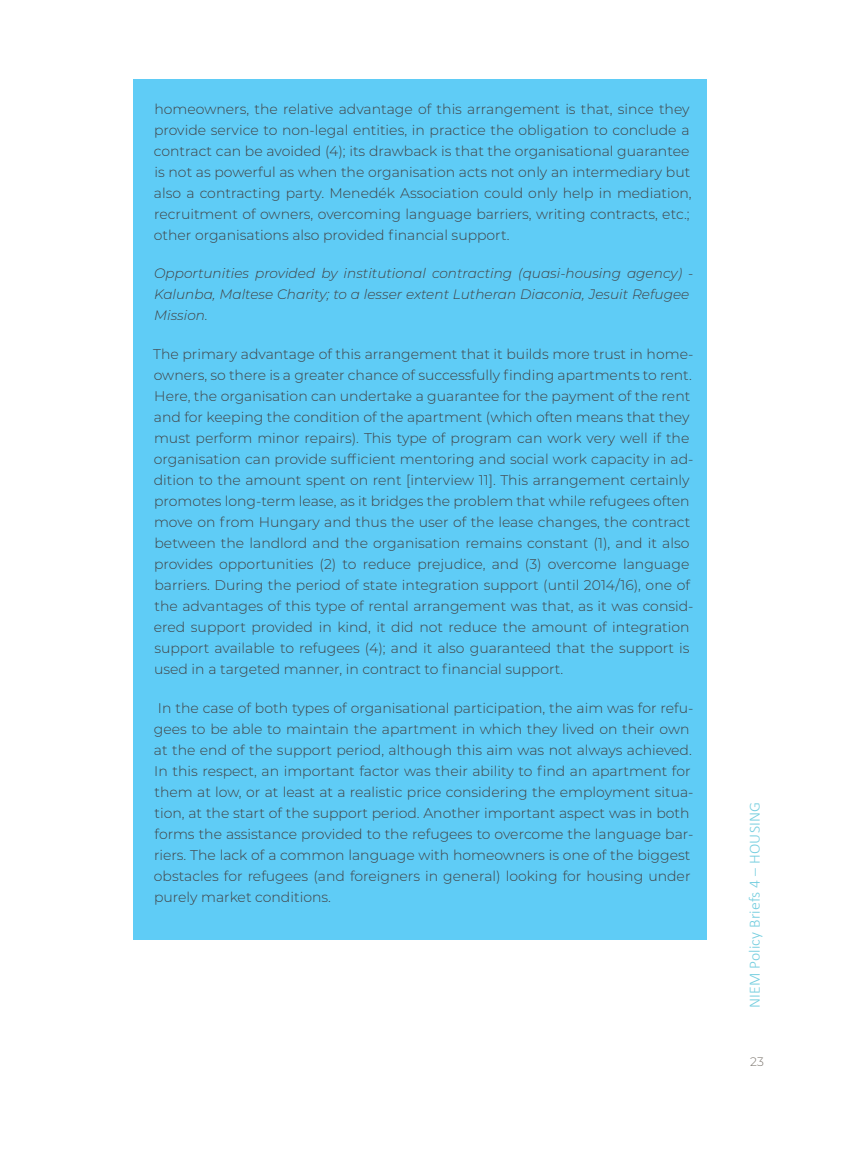
<style>
.page{position:relative;width:844px;height:1166px;background:#fff}
.page>*{position:absolute;margin:0;border:0;box-sizing:border-box;transform-origin:0 0}
.t1{font:300 15.75px "Calibri";letter-spacing:.01em;color:#75cedf}
.t2{font:300 14px/21px "Montserrat";color:#414042}
.t3{font:italic 300 13.65px/21px "Montserrat";color:#414042}
.t4{font:300 12.25px "Montserrat";color:#7d7770}
</style>
<div class="page">
<div style="left:133px;top:79px;width:573px;height:860px;background:#5fccf6"></div>
<p class="t2" style="left:154px;top:98px;width:539px">homeowners, the relative advantage of this arrangement is that, since they provide service to non-legal entities, in practice the obligation to conclude a contract can be avoided (4); its drawback is that the organisational guarantee is not as powerful as when the organisation acts not only an intermediary but also a contracting party. Menedék Association could only help in mediation, recruitment of owners, overcoming language barriers, writing contracts, etc.; other organisations also provided financial support.</p>
<p class="t3" style="left:154px;top:263px;width:540px">Opportunities provided by institutional contracting (quasi-housing agency) -<br>Kalunba, Maltese Charity; to a lesser extent Lutheran Diaconia, Jesuit Refugee<br>Mission.</p>
<p class="t2" style="left:153px;top:343px;width:541px">The primary advantage of this arrangement that it builds more trust in home&shy;owners, so there is a greater chance of successfully finding apartments to rent.<br>Here, the organisation can undertake a guarantee for the payment of the rent and for keeping the condition of the apartment (which often means that they must perform minor repairs). This type of program can work very well if the organisation can provide sufficient mentoring and social work capacity in ad&shy;dition to the amount spent on rent [interview 11]. This arrangement certainly promotes long-term lease, as it bridges the problem that while refugees often move on from Hungary and thus the user of the lease changes, the contract between the landlord and the organisation remains constant (1), and it also provides opportunities (2) to reduce prejudice, and (3) overcome language barriers. During the period of state integration support (until 2014/16), one of the advantages of this type of rental arrangement was that, as it was consid&shy;ered support provided in kind, it did not reduce the amount of integration support available to refugees (4); and it also guaranteed that the support is used in a targeted manner, in contract to financial support.</p>
<p class="t2" style="left:154px;top:696px;width:541px">In the case of both types of organisational participation, the aim was for refu&shy;gees to be able to maintain the apartment in which they lived on their own at the end of the support period, although this aim was not always achieved.<br>In this respect, an important factor was their ability to find an apartment for them at low, or at least at a realistic price considering the employment situa&shy;tion, at the start of the support period. Another important aspect was in both forms the assistance provided to the refugees to overcome the language bar&shy;riers. The lack of a common language with homeowners is one of the biggest obstacles for refugees (and foreigners in general) looking for housing under purely market conditions.</p>
<p class="t1" style="left:744px;top:1008px;width:208px;rotate:-90deg">NIEM Policy Briefs 4 – HOUSING</p>
<p class="t4" style="left:750px;top:1053px;width:15px">23</p>
</div>
